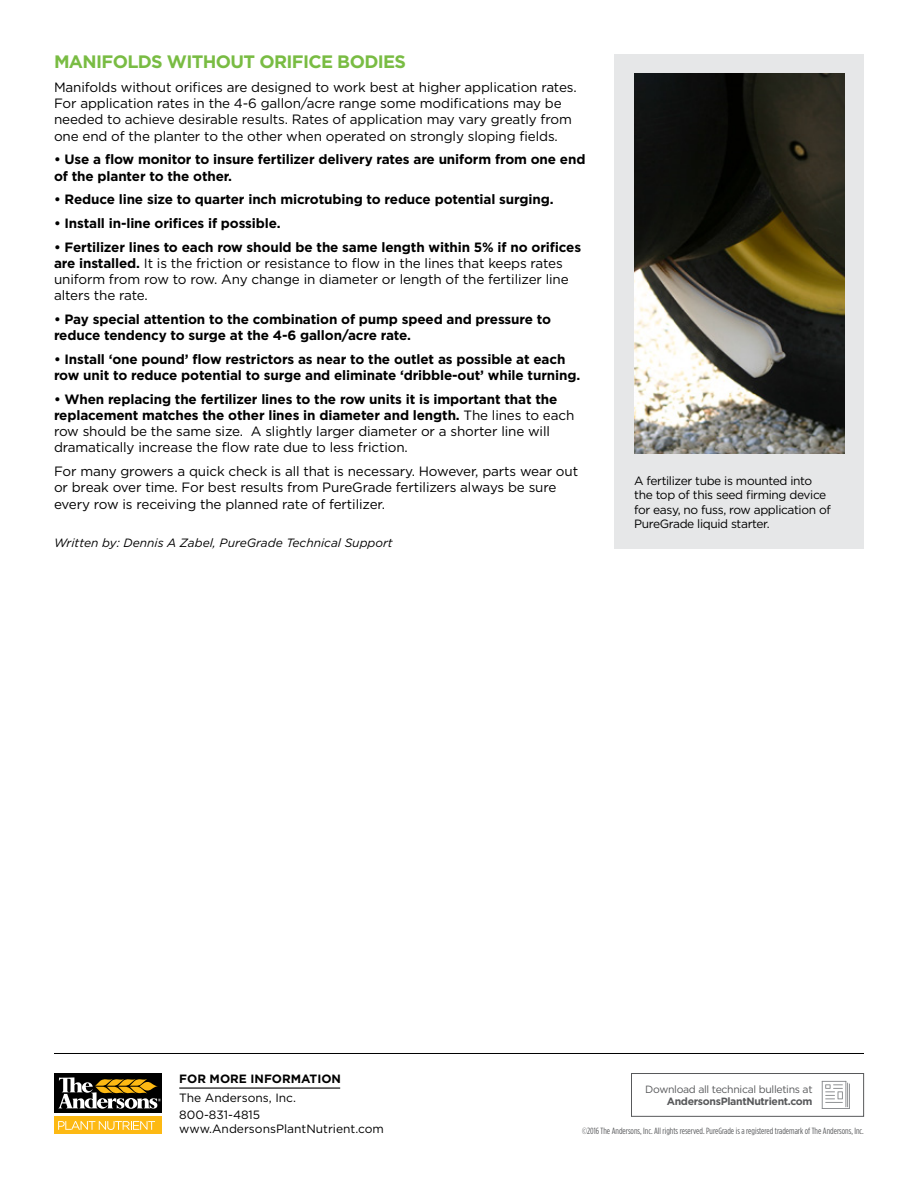
<style>
.page{position:relative;width:918px;height:1188px;background:#fff}
.page>*{position:absolute;margin:0;border:0;box-sizing:border-box;transform-origin:0 0}
.t1{font:700 18px "Gotham";letter-spacing:-.035em;color:#79bc43}
.t2{font:13.5px/16.2px "Gotham";letter-spacing:-.01em;color:#000}
.t3{font:700 13.5px/16.2px "Gotham";letter-spacing:-.01em;color:#000}
.t4{font:12px/14.4px "Gotham";letter-spacing:-.03em;color:#000}
.t5{font:12px/16.5px "Gotham";color:#000}
.t6{font:italic 12px "Gotham";color:#000}
.t7{font:700 12px "Gotham";color:#000}
.t8{font:10.5px "Gotham";letter-spacing:-.03em;color:#58595b}
.t9{font:700 10.5px "Gotham";letter-spacing:-.03em;color:#58595b}
.t10{font:9px "Gotham Condensed";color:#58595b;scale:1.04 1}
.s1{font-weight:700}
</style>
<div class="page">
<svg style="left:822px;top:1081px;width:28px;height:28px"></svg>
<div style="left:631px;top:1073px;width:233px;height:44px;border:1px solid #58595b"></div>
<hr style="left:54px;top:1053px;width:810px;height:1px;background:#000">
<div style="left:54px;top:1117px;width:108px;height:17px;background:#fdb913"></div>
<svg style="left:58px;top:1121px;width:97px;height:9px"></svg>
<div style="left:54px;top:1073px;width:108px;height:40px;background:#000"></div>
<svg style="left:58px;top:1077px;width:103px;height:32px"></svg>
<hr style="left:179px;top:1088px;width:161px;height:1px;background:#000">
<div style="left:615px;top:54px;width:249px;height:495px;background:#e6e7e8"></div>
<img style="left:634px;top:74px;width:211px;height:380px">
<h1 class="t1" style="left:54px;top:50px;width:354px">MANIFOLDS WITHOUT ORIFICE BODIES</h1>
<p class="t2" style="left:54px;top:79px;width:524px">Manifolds without orifices are designed to work best at higher application rates.<br>For application rates in the 4-6 gallon/acre range some modifications may be needed to achieve desirable results. Rates of application may vary greatly from one end of the planter to the other when operated on strongly sloping fields.</p>
<p class="t3" style="left:54px;top:151px;width:533px">• Use a flow monitor to insure fertilizer delivery rates are uniform from one end of the planter to the other.</p>
<p class="t3" style="left:54px;top:191px;width:501px">• Reduce line size to quarter inch microtubing to reduce potential surging.</p>
<p class="t3" style="left:54px;top:215px;width:228px">• Install in-line orifices if possible.</p>
<p class="t2" style="left:54px;top:239px;width:529px"><span class="s1">• Fertilizer lines to each row should be the same length within 5% if no orifices are installed.</span> It is the friction or resistance to flow in the lines that keeps rates uniform from row to row. Any change in diameter or length of the fertilizer line alters the rate.</p>
<p class="t3" style="left:54px;top:311px;width:499px">• Pay special attention to the combination of pump speed and pressure to reduce tendency to surge at the 4-6 gallon/acre rate.</p>
<p class="t3" style="left:54px;top:351px;width:528px">• Install ‘one pound’ flow restrictors as near to the outlet as possible at each row unit to reduce potential to surge and eliminate ‘dribble-out’ while turning.</p>
<p class="t2" style="left:54px;top:391px;width:522px"><span class="s1">• When replacing the fertilizer lines to the row units it is important that the replacement matches the other lines in diameter and length.</span> The lines to each row should be the same size. A slightly larger diameter or a shorter line will dramatically increase the flow rate due to less friction.</p>
<p class="t2" style="left:54px;top:463px;width:526px">For many growers a quick check is all that is necessary. However, parts wear out or break over time. For best results from PureGrade fertilizers always be sure every row is receiving the planned rate of fertilizer.</p>
<p class="t6" style="left:54px;top:535px;width:340px">Written by: Dennis A Zabel, PureGrade Technical Support</p>
<p class="t4" style="left:634px;top:473px;width:198px">A fertilizer tube is mounted into the top of this seed firming device for easy, no fuss, row application of<br>PureGrade liquid starter.</p>
<p class="t7" style="left:179px;top:1071px;width:163px">FOR MORE INFORMATION</p>
<p class="t5" style="left:179px;top:1089px;width:118px">The Andersons, Inc.<br>800-831-4815</p>
<p class="t5" style="left:179px;top:1120px;width:206px">www.AndersonsPlantNutrient.com</p>
<p class="t8" style="left:645px;top:1082px;width:169px">Download all technical bulletins at</p>
<p class="t9" style="left:667px;top:1095px;width:147px">AndersonsPlantNutrient.com</p>
<p class="t10" style="left:582px;top:1126px;width:272px">©2016 The Andersons, Inc. All rights reserved. PureGrade is a registered trademark of The Andersons, Inc.</p>
</div>
